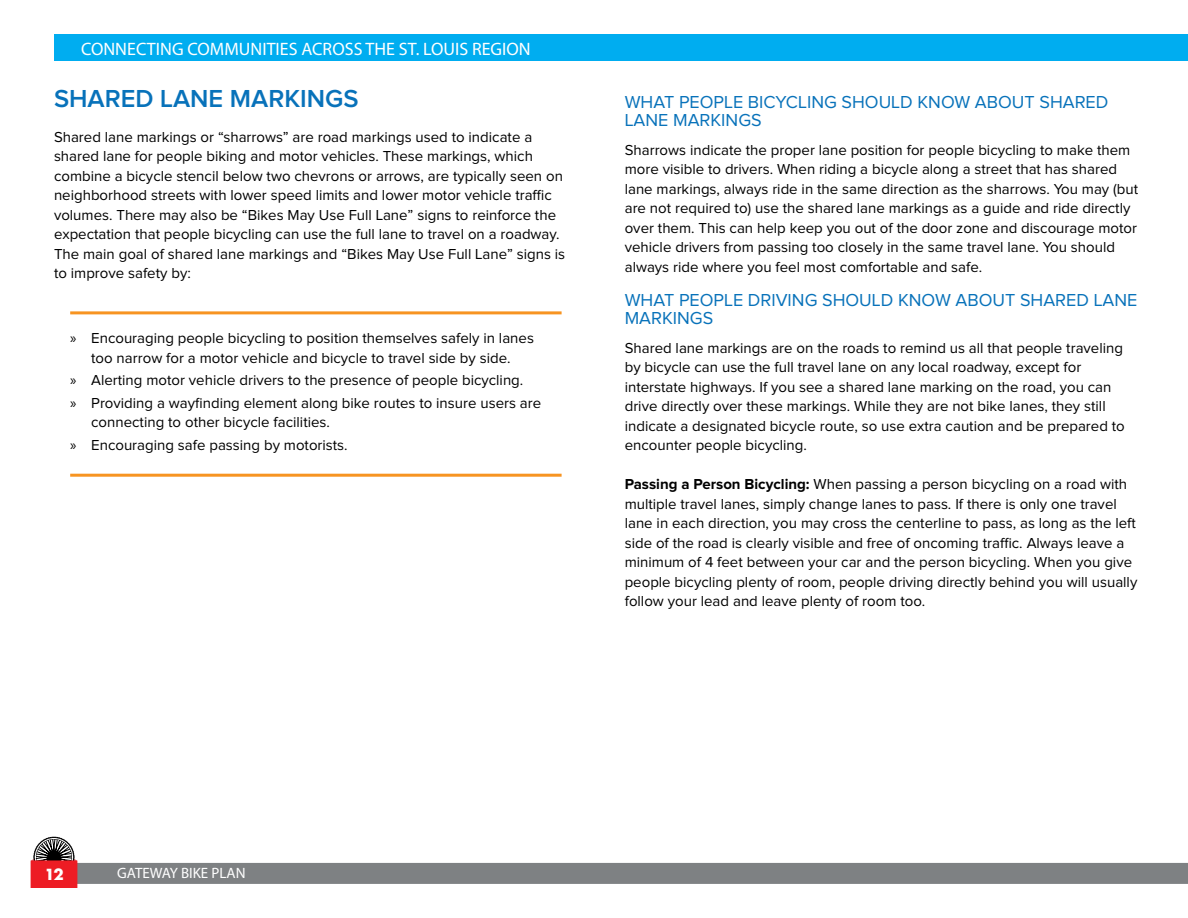
<style>
.page{position:relative;width:1188px;height:918px;background:#fff}
.page>*{position:absolute;margin:0;border:0;box-sizing:border-box;transform-origin:0 0}
.t1{font:600 25.5px "Proxima Nova";color:#0872ba}
.t2{font:18px/18px "Proxima Nova";color:#0872ba}
.t3{font:18px "Myriad Pro";color:#fff}
.t4{font:15px/19.5px "Proxima Nova";color:#000}
.t5{font:15px "Myriad Pro";color:#fff}
.t6{font:700 15px "Futura";color:#fff}
.s1{font-family:"Myriad Pro"}
.s2{font-weight:700}
</style>
<div class="page">
<div style="left:54px;top:863px;width:1134px;height:21px;background:#7e8183"></div>
<div style="left:54px;top:34px;width:1134px;height:27px;background:#00adf0"></div>
<svg style="left:31px;top:836px;width:46px;height:51px"></svg>
<hr style="left:70px;top:474px;width:492px;height:3px;background:#f79421">
<hr style="left:70px;top:311px;width:492px;height:3px;background:#f79421">
<p class="t3" style="left:81px;top:38px;width:451px">CONNECTING COMMUNITIES ACROSS THE ST. LOUIS REGION</p>
<h1 class="t1" style="left:54px;top:87px;width:306px">SHARED LANE MARKINGS</h1>
<p class="t4" style="left:54px;top:128px;width:513px">Shared lane markings or “sharrows” are road markings used to indicate a shared lane for people biking and motor vehicles. These markings, which combine a bicycle stencil below two chevrons or arrows, are typically seen on neighborhood streets with lower speed limits and lower motor vehicle traffic volumes. There may also be “Bikes May Use Full Lane” signs to reinforce the expectation that people bicycling can use the full lane to travel on a roadway.<br>The main goal of shared lane markings and “Bikes May Use Full Lane” signs is to improve safety by:</p>
<p class="t4" style="left:70px;top:329px;width:465px;text-align:center"><span class="s1">»</span> Encouraging people bicycling to position themselves safely in lanes too narrow for a motor vehicle and bicycle to travel side by side.</p>
<p class="t4" style="left:70px;top:369px;width:473px;line-height:22.5px"><span class="s1">»</span> Alerting motor vehicle drivers to the presence of people bicycling.<br><span class="s1">»</span> Providing a wayfinding element along bike routes to insure users are</p>
<p class="t4" style="left:70px;top:411px;width:279px;line-height:22.5px;text-align:center">connecting to other bicycle facilities.<br><span class="s1">»</span> Encouraging safe passing by motorists.</p>
<p class="t2" style="left:625px;top:94px;width:485px">WHAT PEOPLE BICYCLING SHOULD KNOW ABOUT SHARED<br>LANE MARKINGS</p>
<p class="t4" style="left:625px;top:140px;width:515px">Sharrows indicate the proper lane position for people bicycling to make them more visible to drivers. When riding a bicycle along a street that has shared lane markings, always ride in the same direction as the sharrows. You may (but are not required to) use the shared lane markings as a guide and ride directly over them. This can help keep you out of the door zone and discourage motor vehicle drivers from passing too closely in the same travel lane. You should always ride where you feel most comfortable and safe.</p>
<p class="t2" style="left:625px;top:292px;width:514px">WHAT PEOPLE DRIVING SHOULD KNOW ABOUT SHARED LANE<br>MARKINGS</p>
<p class="t4" style="left:625px;top:338px;width:502px">Shared lane markings are on the roads to remind us all that people traveling by bicycle can use the full travel lane on any local roadway, except for interstate highways. If you see a shared lane marking on the road, you can drive directly over these markings. While they are not bike lanes, they still indicate a designated bicycle route, so use extra caution and be prepared to encounter people bicycling.</p>
<p class="t4" style="left:625px;top:475px;width:514px"><span class="s2">Passing a Person Bicycling:</span> When passing a person bicycling on a road with multiple travel lanes, simply change lanes to pass. If there is only one travel lane in each direction, you may cross the centerline to pass, as long as the left side of the road is clearly visible and free of oncoming traffic. Always leave a minimum of 4 feet between your car and the person bicycling. When you give people bicycling plenty of room, people driving directly behind you will usually follow your lead and leave plenty of room too.</p>
<p class="t6" style="left:44px;top:864px;width:21px">12</p>
<p class="t5" style="left:117px;top:864px;width:130px">GATEWAY BIKE PLAN</p>
</div>
